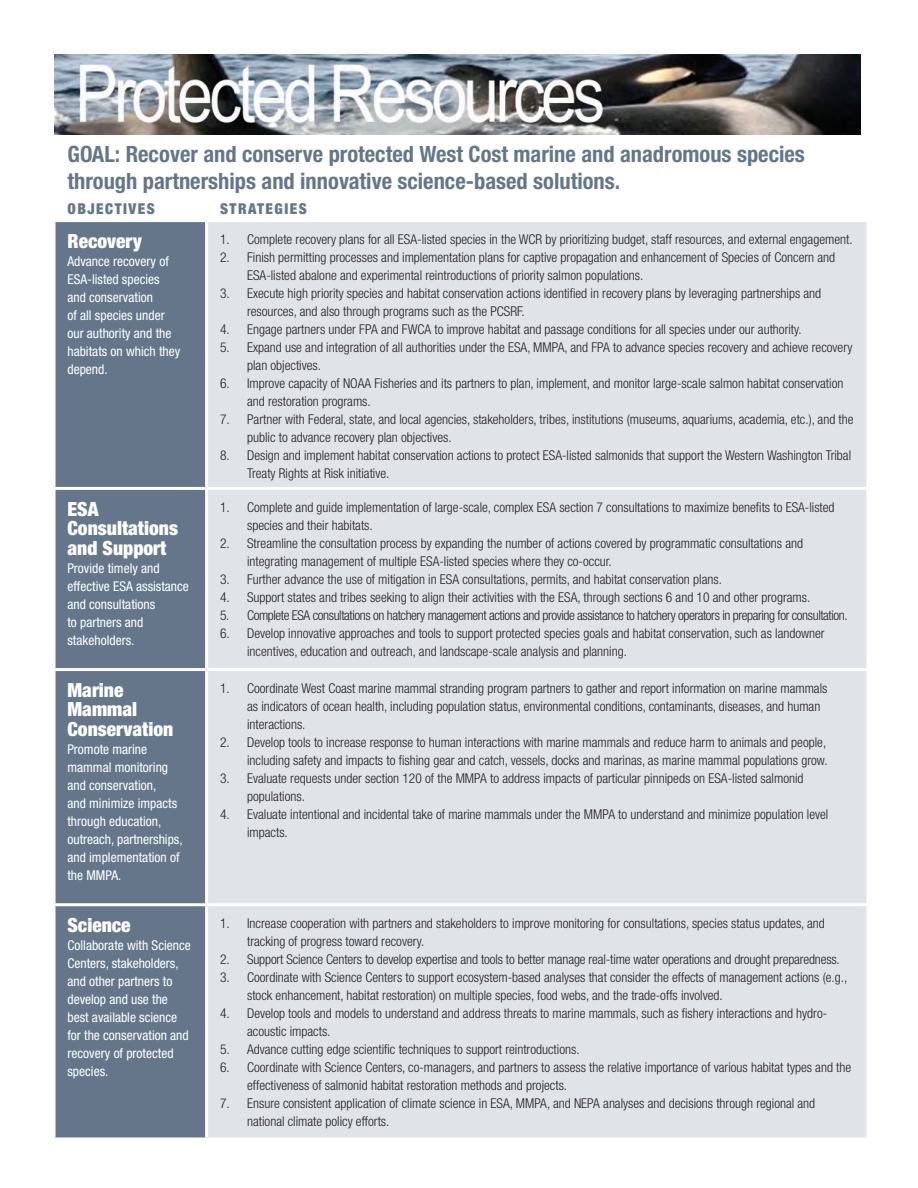
<style>
.page{position:relative;width:918px;height:1188px;background:#fff}
.page>*{position:absolute;margin:0;border:0;box-sizing:border-box;transform-origin:0 0}
.t1{font:700 condensed 22.5px/27px "Helvetica Neue LT Std";color:#65768a}
.t2{font:900 condensed 19.5px/19.5px "Helvetica Neue LT Std";color:#fff}
.t3{font:900 condensed 15px "Helvetica Neue LT Std";letter-spacing:.1em;color:#65768a}
.t4{font:300 condensed 13.5px/18px "Helvetica Neue LT Std";color:#231f20}
.t5{font:condensed 13.5px/18px "Helvetica Neue LT Std";color:#fff}
.t6{font:300 condensed 13.5px "Helvetica Neue LT Std";letter-spacing:-.03em;color:#231f20}
</style>
<div class="page">
<img style="left:54px;top:54px;width:807px;height:80px">
<div style="left:56px;top:222px;width:149px;height:915px;background:#65768a"></div>
<div style="left:208px;top:222px;width:658px;height:915px;background:#e0e3e7"></div>
<svg style="left:54px;top:222px;width:2px;height:265px"></svg>
<hr style="left:52px;top:487px;width:155px;height:3px;background:#fff">
<svg style="left:55px;top:490px;width:1px;height:178px"></svg>
<hr style="left:207px;top:487px;width:662px;height:3px;background:#fff">
<hr style="left:52px;top:668px;width:155px;height:3px;background:#fff">
<svg style="left:55px;top:671px;width:1px;height:232px"></svg>
<hr style="left:207px;top:668px;width:662px;height:3px;background:#fff">
<hr style="left:52px;top:903px;width:155px;height:3px;background:#fff">
<svg style="left:54px;top:906px;width:2px;height:231px"></svg>
<hr style="left:207px;top:903px;width:662px;height:3px;background:#fff">
<p class="t1" style="left:68px;top:140px;width:739px">GOAL: Recover and conserve protected West Cost marine and anadromous species through partnerships and innovative science-based solutions.</p>
<p class="t3" style="left:68px;top:199px;width:89px">OBJECTIVES</p>
<p class="t3" style="left:220px;top:199px;width:88px">STRATEGIES</p>
<p class="t2" style="left:68px;top:231px;width:76px">Recovery</p>
<p class="t5" style="left:68px;top:252px;width:114px">Advance recovery of<br>ESA-listed species and conservation<br>of all species under our authority and the habitats on which they depend.</p>
<p class="t4" style="left:220px;top:230px;width:634px">1. Complete recovery plans for all ESA-listed species in the WCR by prioritizing budget, staff resources, and external engagement.</p>
<p class="t4" style="left:247px;top:248px;width:590px;text-indent:-27px">2. Finish permitting processes and implementation plans for captive propagation and enhancement of Species of Concern and<br>ESA-listed abalone and experimental reintroductions of priority salmon populations.</p>
<p class="t4" style="left:247px;top:284px;width:576px;text-indent:-27px">3. Execute high priority species and habitat conservation actions identified in recovery plans by leveraging partnerships and resources, and also through programs such as the PCSRF.</p>
<p class="t4" style="left:220px;top:320px;width:583px">4. Engage partners under FPA and FWCA to improve habitat and passage conditions for all species under our authority.</p>
<p class="t4" style="left:247px;top:338px;width:607px;text-indent:-27px">5. Expand use and integration of all authorities under the ESA, MMPA, and FPA to advance species recovery and achieve recovery plan objectives.</p>
<p class="t4" style="left:247px;top:374px;width:598px;text-indent:-27px">6. Improve capacity of NOAA Fisheries and its partners to plan, implement, and monitor large‐scale salmon habitat conservation and restoration programs.</p>
<p class="t4" style="left:247px;top:410px;width:608px;text-indent:-27px">7. Partner with Federal, state, and local agencies, stakeholders, tribes, institutions (museums, aquariums, academia, etc.), and the public to advance recovery plan objectives.</p>
<p class="t4" style="left:247px;top:446px;width:606px;text-indent:-27px">8. Design and implement habitat conservation actions to protect ESA-listed salmonids that support the Western Washington Tribal<br>Treaty Rights at Risk initiative.</p>
<p class="t2" style="left:68px;top:499px;width:112px">ESA<br>Consultations and Support</p>
<p class="t5" style="left:68px;top:559px;width:123px">Provide timely and effective ESA assistance and consultations<br>to partners and stakeholders.</p>
<p class="t2" style="left:68px;top:680px;width:107px">Marine<br>Mammal<br>Conservation</p>
<p class="t5" style="left:68px;top:740px;width:117px">Promote marine mammal monitoring and conservation,<br>and minimize impacts through education, outreach, partnerships, and implementation of the MMPA.</p>
<p class="t2" style="left:68px;top:915px;width:65px">Science</p>
<p class="t5" style="left:68px;top:936px;width:125px">Collaborate with Science<br>Centers, stakeholders, and other partners to develop and use the best available science for the conservation and recovery of protected species.</p>
<p class="t4" style="left:247px;top:498px;width:589px;text-indent:-27px">1. Complete and guide implementation of large-scale, complex ESA section 7 consultations to maximize benefits to ESA-listed species and their habitats.</p>
<p class="t4" style="left:247px;top:534px;width:558px;text-indent:-27px">2. Streamline the consultation process by expanding the number of actions covered by programmatic consultations and integrating management of multiple ESA-listed species where they co-occur.</p>
<p class="t4" style="left:220px;top:570px;width:503px">3. Further advance the use of mitigation in ESA consultations, permits, and habitat conservation plans.</p>
<p class="t4" style="left:220px;top:588px;width:592px">4. Support states and tribes seeking to align their activities with the ESA, through sections 6 and 10 and other programs.</p>
<p class="t6" style="left:220px;top:607px;width:629px">5. Complete ESA consultations on hatchery management actions and provide assistance to hatchery operators in preparing for consultation.</p>
<p class="t4" style="left:247px;top:624px;width:579px;text-indent:-27px">6. Develop innovative approaches and tools to support protected species goals and habitat conservation, such as landowner incentives, education and outreach, and landscape-scale analysis and planning.</p>
<p class="t4" style="left:247px;top:679px;width:582px;text-indent:-27px">1. Coordinate West Coast marine mammal stranding program partners to gather and report information on marine mammals as indicators of ocean health, including population status, environmental conditions, contaminants, diseases, and human interactions.</p>
<p class="t4" style="left:220px;top:733px;width:609px;text-align:right">2. Develop tools to increase response to human interactions with marine mammals and reduce harm to animals and people, including safety and impacts to fishing gear and catch, vessels, docks and marinas, as marine mammal populations grow.</p>
<p class="t4" style="left:247px;top:769px;width:558px;text-indent:-27px">3. Evaluate requests under section 120 of the MMPA to address impacts of particular pinnipeds on ESA-listed salmonid populations.</p>
<p class="t4" style="left:247px;top:805px;width:583px;text-indent:-27px">4. Evaluate intentional and incidental take of marine mammals under the MMPA to understand and minimize population level impacts.</p>
<p class="t4" style="left:247px;top:914px;width:579px;text-indent:-27px">1. Increase cooperation with partners and stakeholders to improve monitoring for consultations, species status updates, and tracking of progress toward recovery.</p>
<p class="t4" style="left:220px;top:950px;width:621px">2. Support Science Centers to develop expertise and tools to better manage real-time water operations and drought preparedness.</p>
<p class="t4" style="left:247px;top:968px;width:602px;text-indent:-27px">3. Coordinate with Science Centers to support ecosystem-based analyses that consider the effects of management actions (e.g., stock enhancement, habitat restoration) on multiple species, food webs, and the trade-offs involved.</p>
<p class="t4" style="left:247px;top:1004px;width:582px;text-indent:-27px">4. Develop tools and models to understand and address threats to marine mammals, such as fishery interactions and hydro&shy;acoustic impacts.</p>
<p class="t4" style="left:220px;top:1040px;width:361px">5. Advance cutting edge scientific techniques to support reintroductions.</p>
<p class="t4" style="left:247px;top:1058px;width:606px;text-indent:-27px">6. Coordinate with Science Centers, co-managers, and partners to assess the relative importance of various habitat types and the effectiveness of salmonid habitat restoration methods and projects.</p>
<p class="t4" style="left:247px;top:1094px;width:570px;text-indent:-27px">7. Ensure consistent application of climate science in ESA, MMPA, and NEPA analyses and decisions through regional and national climate policy efforts.</p>
</div>
